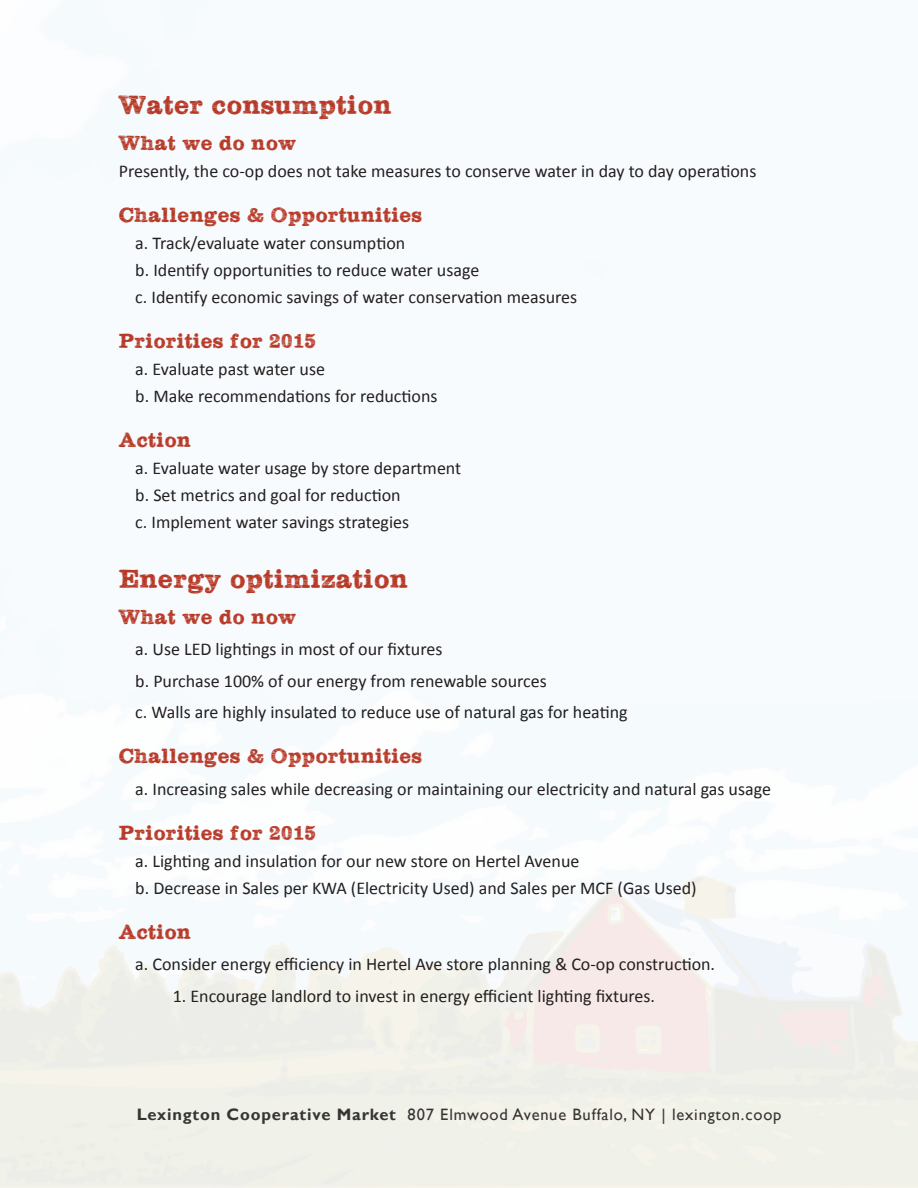
<style>
.page{position:relative;width:918px;height:1188px;background:#fff}
.page>*{position:absolute;margin:0;border:0;box-sizing:border-box;transform-origin:0 0}
.t1{font:27px "Plateaux";color:#b73826}
.t2{font:21px "Plateaux";color:#b73826}
.t3{font:18px "Calibri";color:#231f20}
.t4{font:16.5px "Gill Sans";letter-spacing:.05em;color:#231f20}
.s1{font-weight:700}
</style>
<div class="page">
<p class="t1" style="left:119px;top:93px;width:275px">Water consumption</p>
<p class="t2" style="left:119px;top:134px;width:179px">What we do now</p>
<p class="t3" style="left:119px;top:159px;width:639px">Presently, the co-op does not take measures to conserve water in day to day operations</p>
<p class="t2" style="left:119px;top:206px;width:305px">Challenges &amp; Opportunities</p>
<p class="t3" style="left:135px;top:231px;width:272px">a. Track/evaluate water consumption</p>
<p class="t3" style="left:135px;top:258px;width:346px">b. Identify opportunities to reduce water usage</p>
<p class="t3" style="left:135px;top:285px;width:444px">c. Identify economic savings of water conservation measures</p>
<p class="t2" style="left:119px;top:332px;width:199px">Priorities for 2015</p>
<p class="t3" style="left:135px;top:357px;width:191px">a. Evaluate past water use</p>
<p class="t3" style="left:135px;top:384px;width:304px">b. Make recommendations for reductions</p>
<p class="t2" style="left:119px;top:431px;width:74px">Action</p>
<p class="t3" style="left:135px;top:456px;width:327px">a. Evaluate water usage by store department</p>
<p class="t3" style="left:135px;top:483px;width:267px">b. Set metrics and goal for reduction</p>
<p class="t3" style="left:135px;top:510px;width:275px">c. Implement water savings strategies</p>
<p class="t1" style="left:119px;top:567px;width:291px">Energy optimization</p>
<p class="t2" style="left:119px;top:608px;width:179px">What we do now</p>
<p class="t3" style="left:135px;top:638px;width:309px">a. Use LED lightings in most of our fixtures</p>
<p class="t3" style="left:135px;top:669px;width:413px">b. Purchase 100% of our energy from renewable sources</p>
<p class="t3" style="left:135px;top:701px;width:494px">c. Walls are highly insulated to reduce use of natural gas for heating</p>
<p class="t2" style="left:119px;top:747px;width:305px">Challenges &amp; Opportunities</p>
<p class="t3" style="left:135px;top:777px;width:637px">a. Increasing sales while decreasing or maintaining our electricity and natural gas usage</p>
<p class="t2" style="left:119px;top:824px;width:199px">Priorities for 2015</p>
<p class="t3" style="left:135px;top:849px;width:446px">a. Lighting and insulation for our new store on Hertel Avenue</p>
<p class="t3" style="left:135px;top:876px;width:563px">b. Decrease in Sales per KWA (Electricity Used) and Sales per MCF (Gas Used)</p>
<p class="t2" style="left:119px;top:923px;width:74px">Action</p>
<p class="t3" style="left:135px;top:953px;width:581px">a. Consider energy efficiency in Hertel Ave store planning &amp; Co-op construction.</p>
<p class="t3" style="left:173px;top:984px;width:484px">1. Encourage landlord to invest in energy efficient lighting fixtures.</p>
<p class="t4" style="left:136px;top:1104px;width:647px"><span class="s1">Lexington Cooperative Market</span> 807 Elmwood Avenue Buffalo, NY | lexington.coop</p>
</div>
